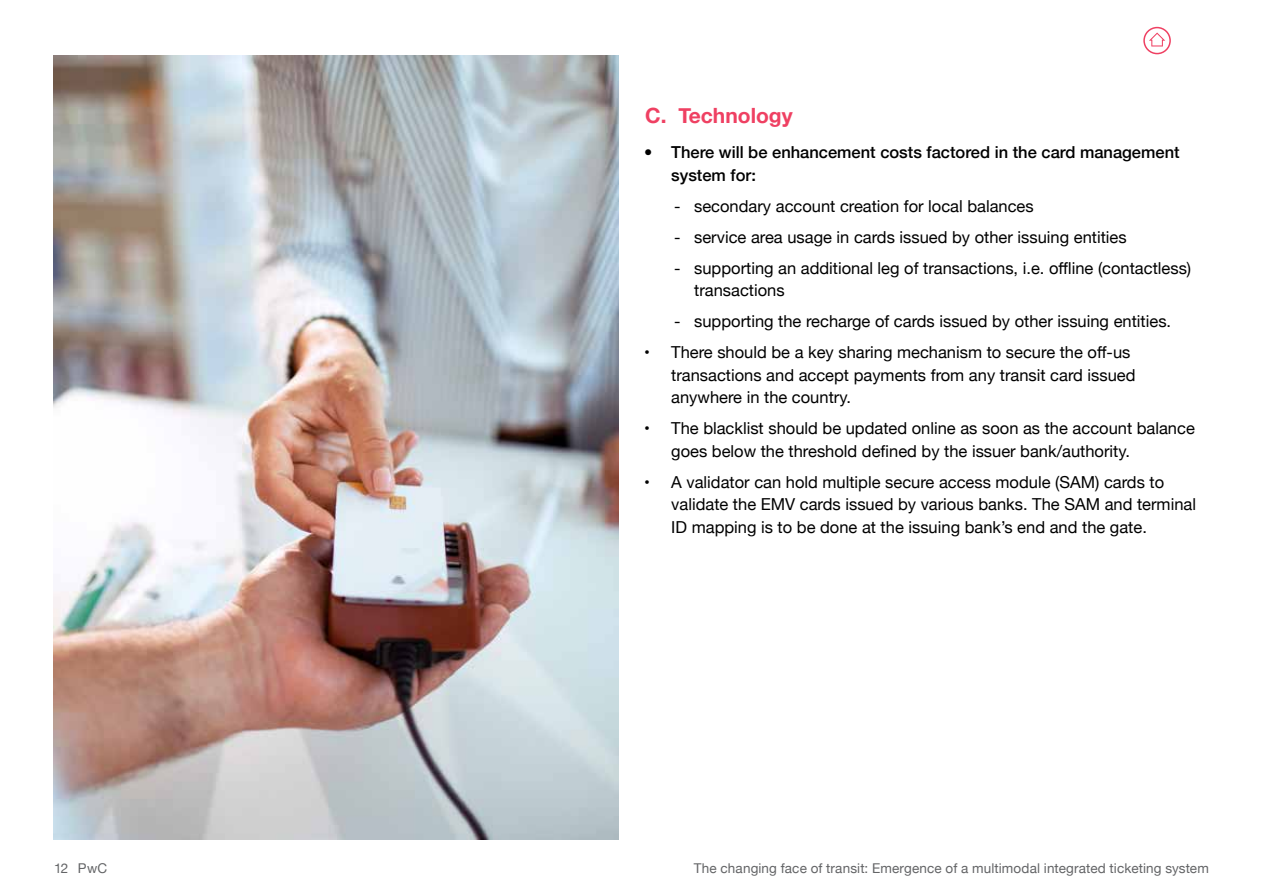
<style>
.page{position:relative;width:1263px;height:893px;background:#fff}
.page>*{position:absolute;margin:0;border:0;box-sizing:border-box;transform-origin:0 0}
.t1{font:700 21px "Helvetica Neue";color:#ef4062}
.t2{font:16.5px/22.5px "Helvetica Neue";color:#000}
.t3{font:500 16.5px/22.5px "Helvetica Neue";color:#000}
.t4{font:13.5px "Helvetica Neue";letter-spacing:.01em;color:#636466}
</style>
<div class="page">
<svg style="left:1149px;top:33px;width:16px;height:13px"></svg>
<div style="left:1143px;top:27px;width:28px;height:27px;border:2px solid #ef4062;border-radius:50%"></div>
<img style="left:54px;top:55px;width:564px;height:784px">
<p class="t1" style="left:645px;top:99px;width:149px">C. Technology</p>
<p class="t3" style="left:671px;top:140px;width:510px;text-indent:-27px">• There will be enhancement costs factored in the card management system for:</p>
<p class="t2" style="left:674px;top:195px;width:361px">- secondary account creation for local balances</p>
<p class="t2" style="left:674px;top:226px;width:454px">- service area usage in cards issued by other issuing entities</p>
<p class="t2" style="left:694px;top:257px;width:498px;text-indent:-20px">- supporting an additional leg of transactions, i.e. offline (contactless) transactions</p>
<p class="t2" style="left:674px;top:311px;width:499px">- supporting the recharge of cards issued by other issuing entities.</p>
<p class="t2" style="left:671px;top:342px;width:466px;text-indent:-27px">• There should be a key sharing mechanism to secure the off-us transactions and accept payments from any transit card issued anywhere in the country.</p>
<p class="t2" style="left:671px;top:418px;width:525px;text-indent:-27px">• The blacklist should be updated online as soon as the account balance goes below the threshold defined by the issuer bank/authority.</p>
<p class="t2" style="left:671px;top:471px;width:526px;text-indent:-27px">• A validator can hold multiple secure access module (SAM) cards to validate the EMV cards issued by various banks. The SAM and terminal<br>ID mapping is to be done at the issuing bank’s end and the gate.</p>
<p class="t4" style="left:54px;top:858px;width:55px">12 PwC</p>
<p class="t4" style="left:694px;top:858px;width:517px">The changing face of transit: Emergence of a multimodal integrated ticketing system</p>
</div>
